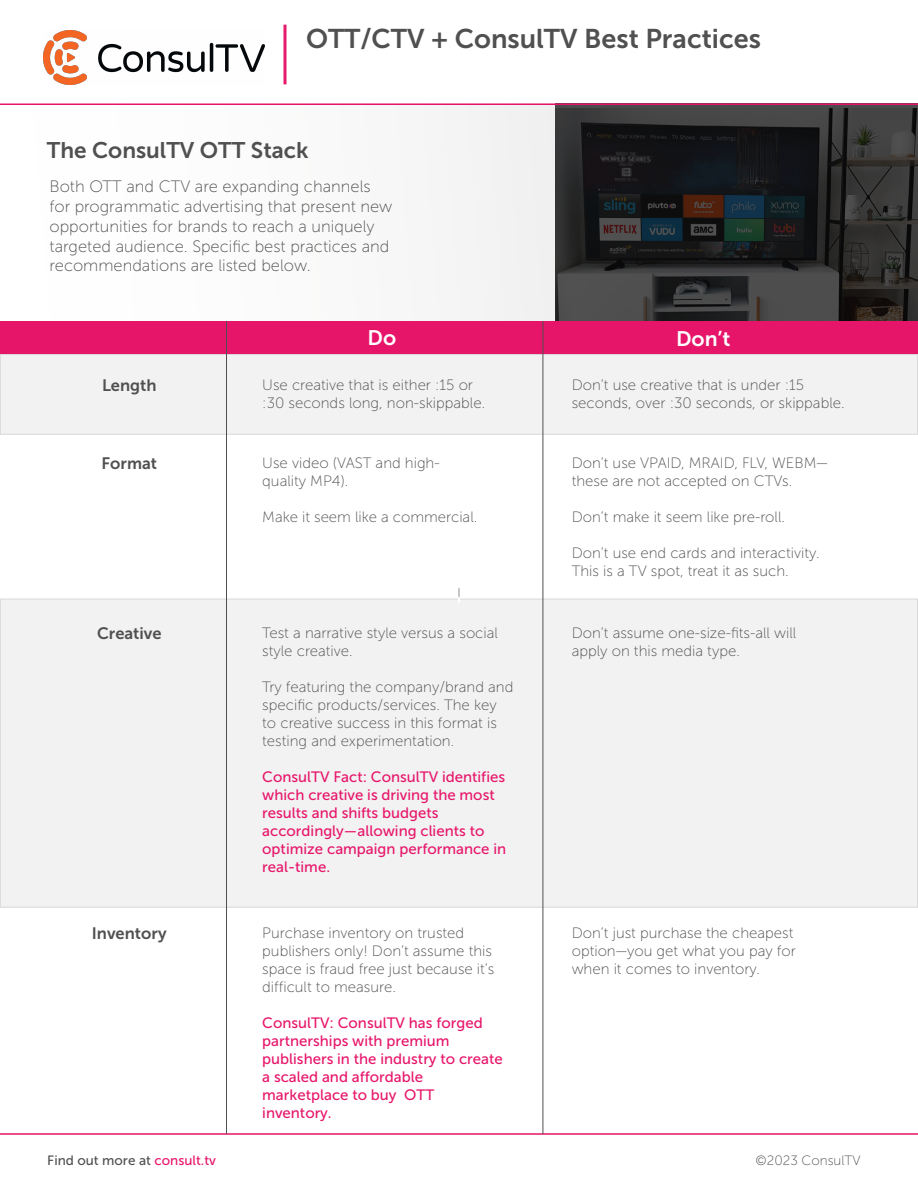
<style>
.page{position:relative;width:918px;height:1188px;background:#fff}
.page>*{position:absolute;margin:0;border:0;box-sizing:border-box;transform-origin:0 0}
.t1{font:27px "Museo Sans 700";color:#505050}
.t2{font:22.5px "Museo Sans 700";color:#505050}
.t3{font:21px "Museo Sans 700";color:#fff}
.t4{font:16.5px/19.8px "Museo Sans 100";color:#505050}
.t5{font:16.5px "Museo Sans 700";color:#505050}
.t6{font:15px/18px "Museo Sans 100";color:#505050}
.t7{font:15px/18px "Museo Sans 500";color:#e7156a}
.t8{font:13.5px "Museo Sans 500";color:#505050}
.t9{font:13.5px "Museo Sans 100";color:#505050}
.s1{color:#e7156a}
</style>
<div class="page">
<img style="left:43px;top:31px;width:221px;height:54px">
<hr style="left:284px;top:25px;width:2px;height:59px;background:#e6196b">
<hr style="left:0;top:1133px;width:918px;height:2px;background:#e7156a">
<div style="left:0;top:104px;width:918px;height:250px;background:#fbfafa"></div>
<div style="left:0;top:321px;width:548px;height:33px;background:#e7156a"></div>
<div style="left:543px;top:321px;width:375px;height:33px;background:#e7156a"></div>
<div style="left:0;top:599px;width:918px;height:309px;background:#f2f2f2"></div>
<div style="left:0;top:355px;width:918px;height:79px;background:#f2f2f2"></div>
<div style="left:0;top:354px;width:918px;height:81px;border:1px solid #d9d9d9"></div>
<hr style="left:226px;top:321px;width:1px;height:813px;background:#505050">
<hr style="left:543px;top:321px;width:1px;height:813px;background:#505050">
<svg style="left:556px;top:105px;width:362px;height:216px;background:#2a2b2b"></svg>
<hr style="left:0;top:104px;width:918px;height:1px;background:#e7156a">
<svg style="left:458px;top:588px;width:2px;height:15px"></svg>
<h1 class="t1" style="left:306px;top:24px;width:457px">OTT/CTV + ConsulTV Best Practices</h1>
<h2 class="t2" style="left:47px;top:138px;width:263px">The ConsulTV OTT Stack</h2>
<p class="t4" style="left:50px;top:177px;width:344px">Both OTT and CTV are expanding channels for programmatic advertising that present new opportunities for brands to reach a uniquely targeted audience. Specific best practices and recommendations are listed below.</p>
<h3 class="t3" style="left:368px;top:326px;width:30px">Do</h3>
<h3 class="t3" style="left:676px;top:327px;width:56px">Don’t</h3>
<p class="t5" style="left:102px;top:376px;width:56px">Length</p>
<p class="t6" style="left:262px;top:376px;width:224px">Use creative that is either :15 or :30 seconds long, non-skippable.</p>
<p class="t6" style="left:572px;top:376px;width:274px">Don’t use creative that is under :15 seconds, over :30 seconds, or skippable.</p>
<p class="t5" style="left:102px;top:455px;width:57px">Format</p>
<p class="t6" style="left:262px;top:454px;width:179px">Use video (VAST and high&shy;quality MP4).</p>
<p class="t6" style="left:262px;top:508px;width:217px">Make it seem like a commercial.</p>
<p class="t6" style="left:572px;top:454px;width:258px">Don’t use VPAID, MRAID, FLV, WEBM— these are not accepted on CTVs.</p>
<p class="t6" style="left:572px;top:508px;width:215px">Don’t make it seem like pre-roll.</p>
<p class="t6" style="left:572px;top:544px;width:249px">Don’t use end cards and interactivity.<br>This is a TV spot, treat it as such.</p>
<p class="t5" style="left:97px;top:624px;width:66px">Creative</p>
<p class="t6" style="left:262px;top:624px;width:237px">Test a narrative style versus a social style creative.</p>
<p class="t6" style="left:262px;top:678px;width:253px">Try featuring the company/brand and specific products/services. The key to creative success in this format is testing and experimentation.</p>
<p class="t7" style="left:262px;top:768px;width:245px">ConsulTV Fact: ConsulTV identifies which creative is driving the most results and shifts budgets accordingly—allowing clients to optimize campaign performance in real-time.</p>
<p class="t6" style="left:572px;top:624px;width:226px">Don’t assume one-size-fits-all will apply on this media type.</p>
<p class="t5" style="left:92px;top:924px;width:77px">Inventory</p>
<p class="t6" style="left:262px;top:924px;width:234px">Purchase inventory on trusted publishers only! Don’t assume this space is fraud free just because it’s difficult to measure.</p>
<p class="t7" style="left:262px;top:1014px;width:242px">ConsulTV: ConsulTV has forged partnerships with premium publishers in the industry to create a scaled and affordable marketplace to buy OTT inventory.</p>
<p class="t6" style="left:572px;top:924px;width:226px">Don’t just purchase the cheapest option—you get what you pay for when it comes to inventory.</p>
<p class="t8" style="left:47px;top:1153px;width:170px">Find out more at <span class="s1">consult.tv</span></p>
<p class="t9" style="left:756px;top:1154px;width:107px">©2023 ConsulTV</p>
</div>
